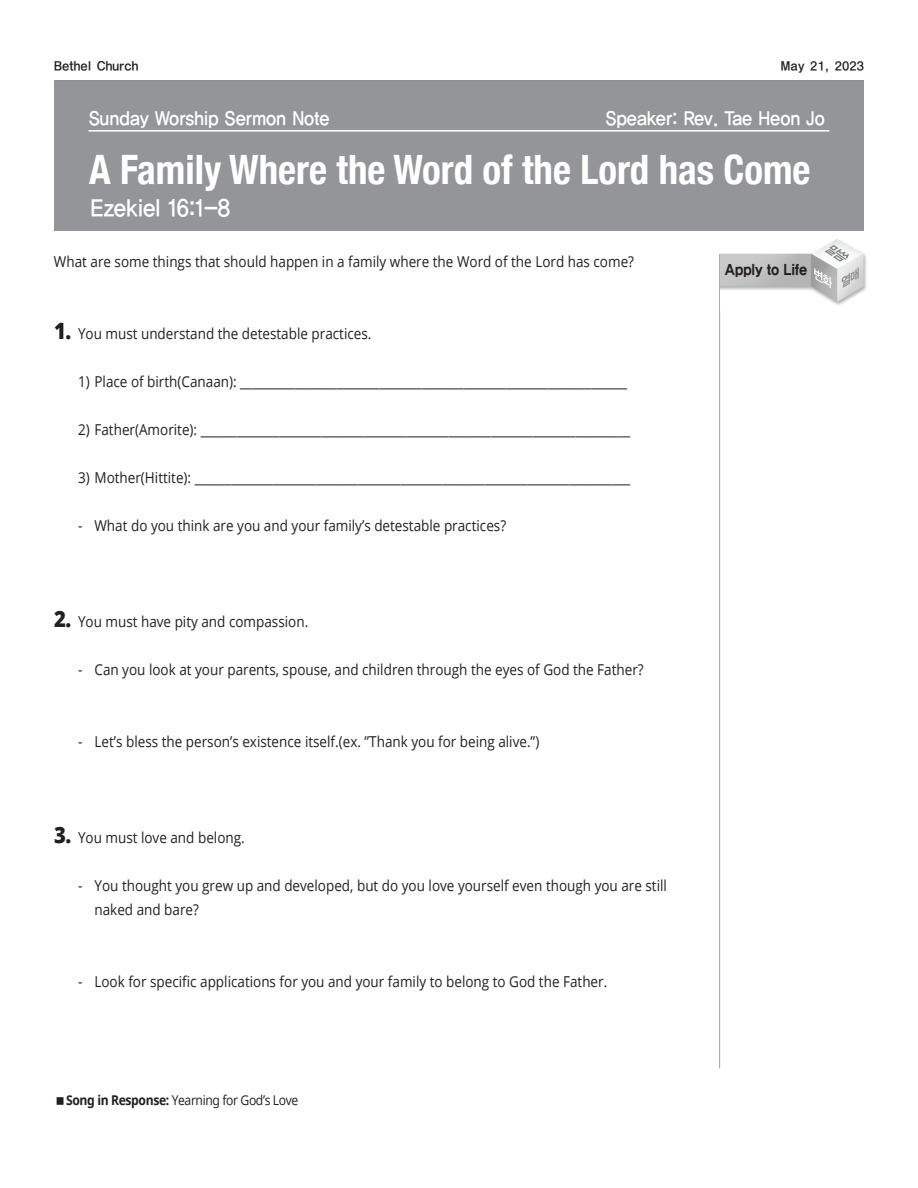
<style>
.page{position:relative;width:918px;height:1188px;background:#fff}
.page>*{position:absolute;margin:0;border:0;box-sizing:border-box;transform-origin:0 0}
.t1{font:700 condensed 40.5px "Helvetica Neue";color:#fff;scale:.96 1}
.t2{font:24px "YDIYGO140";color:#fff;scale:.9 1}
.t3{font:19.5px "YDIYGO140";color:#fff;scale:.9 1}
.t4{font:15px/24px "Open Sans";color:#231f20;scale:.9 1}
.t5{font:15px "YDIYGO160";letter-spacing:-.02em;color:#231f20;scale:.9 1}
.t6{font:13.5px "Open Sans";letter-spacing:-.03em;color:#231f20;scale:.9 1}
.t7{font:12.75px "Tae Utum";color:#231f20}
.s1{font-weight:800;font-size:22.5px}
.s2{font-weight:700}
</style>
<div class="page">
<img style="left:720px;top:239px;width:147px;height:66px">
<hr style="left:719px;top:254px;width:1px;height:814px;background:#a2a3a3">
<div style="left:54px;top:81px;width:810px;height:149px;background:#939598"></div>
<hr style="left:89px;top:130px;width:740px;height:2px;background:#fff">
<p class="t7" style="left:54px;top:60px;width:86px">Bethel Church</p>
<p class="t7" style="left:781px;top:60px;width:85px">May 21, 2023</p>
<h3 class="t3" style="left:89px;top:107px;width:269px">Sunday Worship Sermon Note</h3>
<h3 class="t3" style="left:606px;top:107px;width:245px">Speaker: Rev. Tae Heon Jo</h3>
<h1 class="t1" style="left:89px;top:136px;width:753px">A Family Where the Word of the Lord has Come</h1>
<h2 class="t2" style="left:91px;top:194px;width:156px">Ezekiel 16:1-8</h2>
<p class="t4" style="left:54px;top:250px;width:646px">What are some things that should happen in a family where the Word of the Lord has come?</p>
<p class="t4" style="left:54px;top:322px;width:354px"><span class="s1">1.</span> You must understand the detestable practices.</p>
<p class="t4" style="left:78px;top:370px;width:612px">1) Place of birth(Canaan): ________________________________________________________________</p>
<p class="t4" style="left:78px;top:418px;width:615px">2) Father(Amorite): _______________________________________________________________________</p>
<p class="t4" style="left:78px;top:466px;width:615px">3) Mother(Hittite): ________________________________________________________________________</p>
<p class="t4" style="left:78px;top:514px;width:477px">- What do you think are you and your family’s detestable practices?</p>
<p class="t4" style="left:54px;top:610px;width:284px"><span class="s1">2.</span> You must have pity and compassion.</p>
<p class="t4" style="left:78px;top:658px;width:630px">- Can you look at your parents, spouse, and children through the eyes of God the Father?</p>
<p class="t4" style="left:78px;top:730px;width:514px">- Let’s bless the person’s existence itself.(ex. ”Thank you for being alive.”)</p>
<p class="t4" style="left:54px;top:826px;width:213px"><span class="s1">3.</span> You must love and belong.</p>
<p class="t4" style="left:94px;top:874px;width:638px;text-indent:-16px">- You thought you grew up and developed, but do you love yourself even though you are still naked and bare?</p>
<p class="t4" style="left:78px;top:970px;width:590px">- Look for specific applications for you and your family to belong to God the Father.</p>
<p class="t6" style="left:66px;top:1091px;width:260px"><span class="s2">Song in Response:</span> Yearning for God’s Love</p>
<p class="t5" style="left:725px;top:261px;width:93px">Apply to Life</p>
</div>
